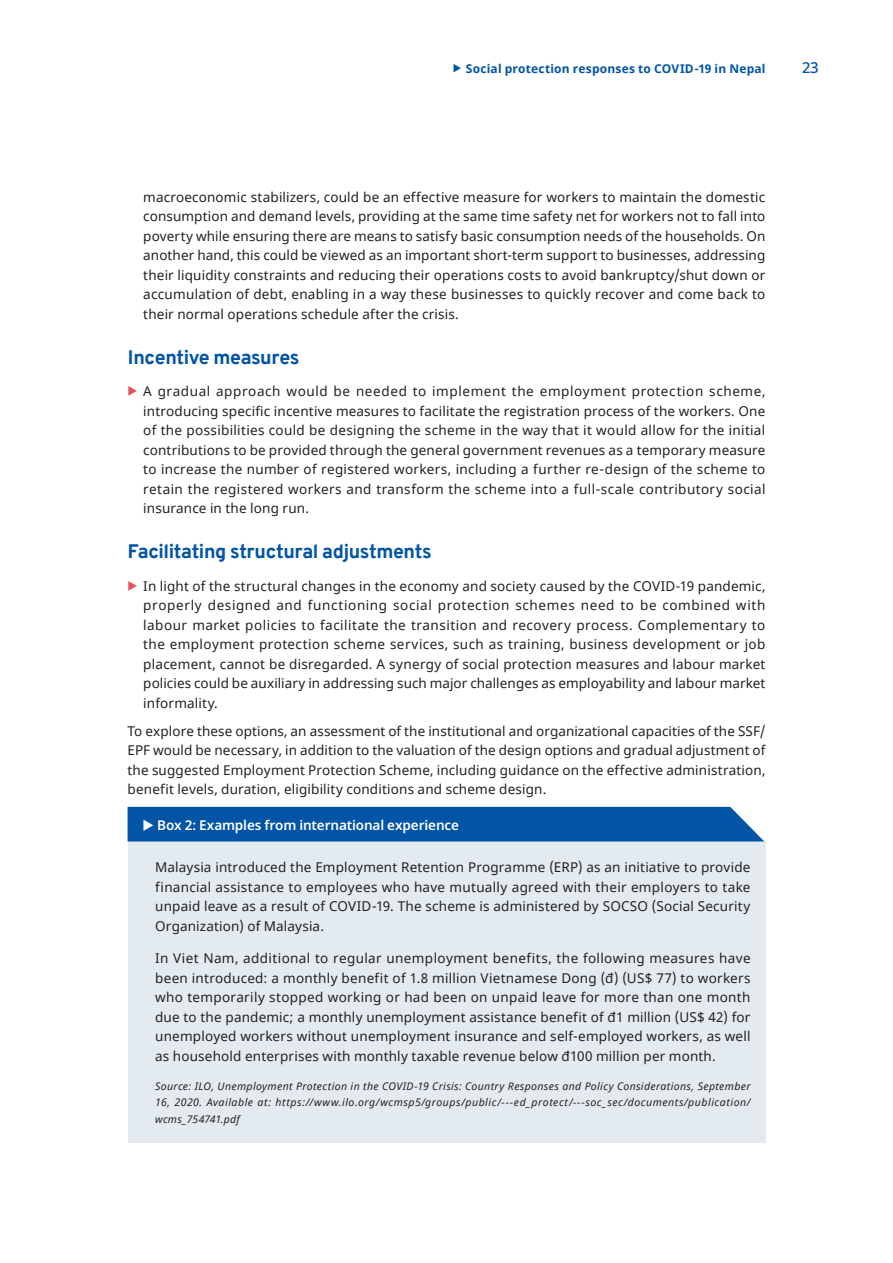
<style>
.page{position:relative;width:893px;height:1263px;background:#fff}
.page>*{position:absolute;margin:0;border:0;box-sizing:border-box;transform-origin:0 0}
.t1{font:700 19.5px "Overpass";letter-spacing:-.02em;color:#0154a6}
.t2{font:500 15px "Noto Sans";color:#0154a6}
.t3{font:13.5px/19.5px "Noto Sans";letter-spacing:.015em;color:#231f20;text-align:justify}
.t4{font:600 13.5px "Noto Sans";letter-spacing:-.01em;color:#fff}
.t5{font:700 12px "Noto Sans";letter-spacing:.015em;color:#0154a6}
.t6{font:italic 10.5px/16.5px "Noto Sans";letter-spacing:.05em;color:#231f20;text-align:justify}
</style>
<div class="page">
<div style="left:128px;top:841px;width:637px;height:302px;background:#e3ebf1"></div>
<div style="left:128px;top:807px;width:636px;height:34px;background:#0154a6"></div>
<p class="t5" style="left:466px;top:60px;width:301px">Social protection responses to COVID-19 in Nepal</p>
<p class="t2" style="left:802px;top:57px;width:18px">23</p>
<p class="t3" style="left:143px;top:187px;width:624px">macroeconomic stabilizers, could be an effective measure for workers to maintain the domestic consumption and demand levels, providing at the same time safety net for workers not to fall into poverty while ensuring there are means to satisfy basic consumption needs of the households. On another hand, this could be viewed as an important short-term support to businesses, addressing their liquidity constraints and reducing their operations costs to avoid bankruptcy/shut down or accumulation of debt, enabling in a way these businesses to quickly recover and come back to their normal operations schedule after the crisis.</p>
<h1 class="t1" style="left:128px;top:345px;width:173px">Incentive measures</h1>
<p class="t3" style="left:143px;top:382px;width:624px">A gradual approach would be needed to implement the employment protection scheme, introducing specific incentive measures to facilitate the registration process of the workers. One of the possibilities could be designing the scheme in the way that it would allow for the initial contributions to be provided through the general government revenues as a temporary measure to increase the number of registered workers, including a further re-design of the scheme to retain the registered workers and transform the scheme into a full-scale contributory social insurance in the long run.</p>
<h1 class="t1" style="left:128px;top:539px;width:306px">Facilitating structural adjustments</h1>
<p class="t3" style="left:143px;top:576px;width:624px">In light of the structural changes in the economy and society caused by the COVID-19 pandemic, properly designed and functioning social protection schemes need to be combined with labour market policies to facilitate the transition and recovery process. Complementary to the employment protection scheme services, such as training, business development or job placement, cannot be disregarded. A synergy of social protection measures and labour market policies could be auxiliary in addressing such major challenges as employability and labour market informality.</p>
<p class="t3" style="left:128px;top:721px;width:639px">To explore these options, an assessment of the institutional and organizational capacities of the SSF/ EPF would be necessary, in addition to the valuation of the design options and gradual adjustment of the suggested Employment Protection Scheme, including guidance on the effective administration, benefit levels, duration, eligibility conditions and scheme design.</p>
<p class="t4" style="left:157px;top:816px;width:303px">Box 2: Examples from international experience</p>
<p class="t3" style="left:155px;top:858px;width:597px">Malaysia introduced the Employment Retention Programme (ERP) as an initiative to provide financial assistance to employees who have mutually agreed with their employers to take unpaid leave as a result of COVID-19. The scheme is administered by SOCSO (Social Security Organization) of Malaysia.</p>
<p class="t3" style="left:155px;top:949px;width:597px">In Viet Nam, additional to regular unemployment benefits, the following measures have been introduced: a monthly benefit of 1.8 million Vietnamese Dong (đ) (US$ 77) to workers who temporarily stopped working or had been on unpaid leave for more than one month due to the pandemic; a monthly unemployment assistance benefit of đ1 million (US$ 42) for unemployed workers without unemployment insurance and self-employed workers, as well as household enterprises with monthly taxable revenue below đ100 million per month.</p>
<p class="t6" style="left:155px;top:1077px;width:597px">Source: ILO, Unemployment Protection in the COVID-19 Crisis: Country Responses and Policy Considerations, September 16, 2020. Available at: https://www.ilo.org/wcmsp5/groups/public/---ed_protect/---soc_sec/documents/publication/ wcms_754741.pdf</p>
</div>
